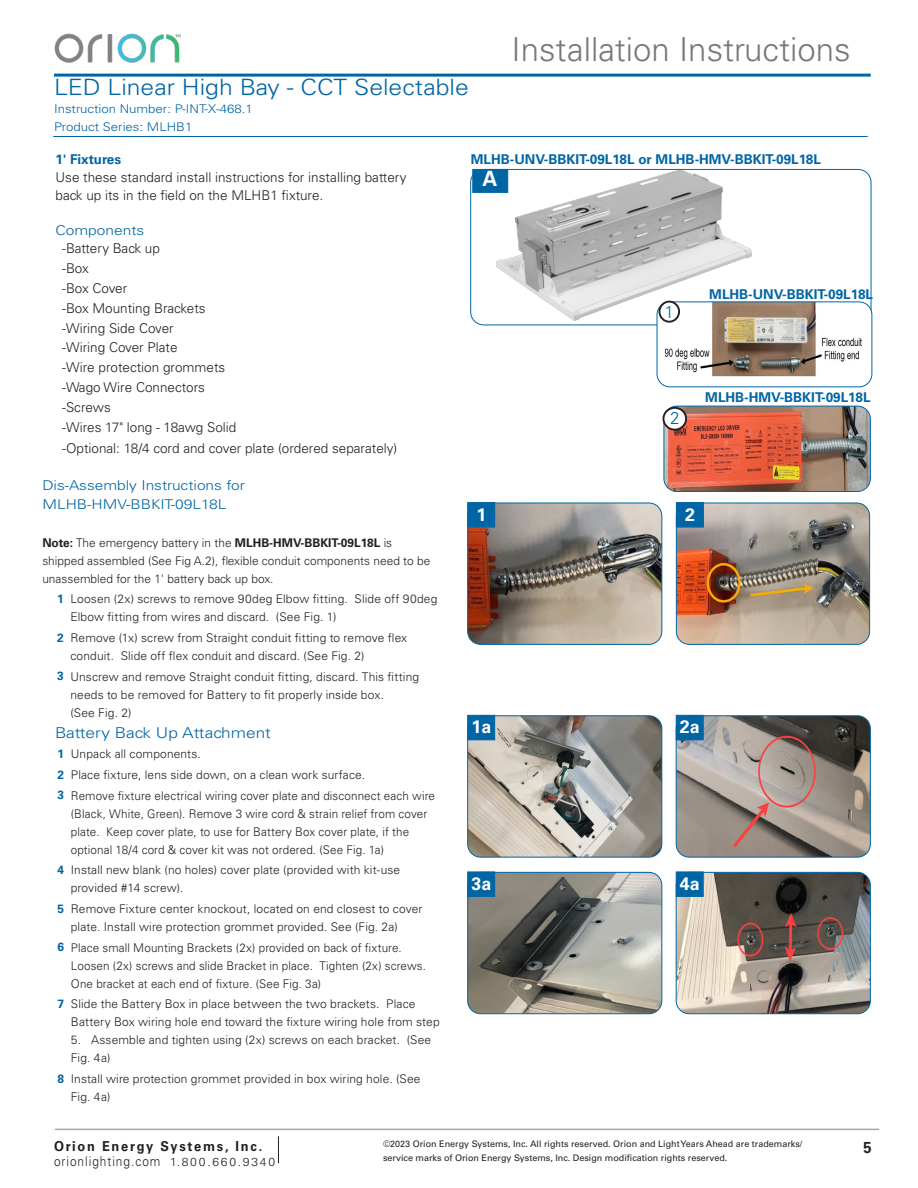
<style>
.page{position:relative;width:918px;height:1188px;background:#fff}
.page>*{position:absolute;margin:0;border:0;box-sizing:border-box;transform-origin:0 0}
.t1{font:300 33px "Univers LT Std";color:#76787b}
.t2{font:300 22.5px "Univers LT Std";color:#0065a4;scale:1.1 1}
.Photo_Numbers{font:700 21px "Univers LT Std";color:#fff}
.t3{font:700 18px "Univers LT Std";color:#fff}
.t4{font:300 17.1px "Univers LT Std";color:#0065a4}
.t5{font:700 15.9px "Univers LT Std";color:#231f20;scale:.94 1}
.subhead{font:300 15px "Univers LT Std";color:#0065a4;scale:1.15 1}
.t6{font:700 13.65px "Univers LT Std";letter-spacing:.14em;color:#231f20;scale:.94 1}
.subhead-2{font:300 13.5px/18px "Univers LT Std";color:#231f20}
.subhead-3{font:700 13.5px "Univers LT Std";color:#0065a4}
.subhead-4{font:300 13.5px/19.5px "Univers LT Std";color:#0065a4;scale:1.15 1}
.subhead-5{font:300 13.5px "Univers LT Std";letter-spacing:.08em;color:#231f20;scale:.88 1}
.subhead-6{font:300 13.5px "Univers LT Std";letter-spacing:-.02em;color:#231f20}
.t7{font:300 12px/18px "Univers LT Std";letter-spacing:.01em;color:#231f20}
.t8{font:300 12px/18px "Univers LT Std";color:#0065a4;scale:1.1 1}
.t9{font:700 12px "Univers LT Std";color:#0065a4}
.Textbook_Header_Even{font:9px/13.5px "Univers LT Std";color:#231f20}
.s1{font-weight:700;color:#0065a4}
.s2{font-weight:700}
.s3{font-size:11.55px}
</style>
<div class="page">
<svg style="left:278px;top:1136px;width:1px;height:27px"></svg>
<hr style="left:55px;top:1129px;width:824px;height:1px;background:#a8a9ad">
<hr style="left:54px;top:74px;width:817px;height:3px;background:#0065a4">
<img style="left:54px;top:33px;width:127px;height:30px">
<hr style="left:53px;top:136px;width:815px;height:1px;background:#0065a4">
<img style="left:471px;top:169px;width:303px;height:156px">
<div style="left:470px;top:169px;width:401px;height:156px;border:1px solid #0065a4;border-radius:13px"></div>
<img style="left:657px;top:302px;width:215px;height:85px">
<div style="left:657px;top:302px;width:215px;height:85px;border:1px solid #0065a4;border-radius:13px"></div>
<img style="left:664px;top:406px;width:206px;height:86px">
<div style="left:664px;top:406px;width:207px;height:86px;border:1px solid #0065a4;border-radius:13px"></div>
<div style="left:659px;top:302px;width:20px;height:20px;background:#fff;border-radius:50%"></div>
<div style="left:659px;top:301px;width:21px;height:22px;border:2px solid #231f20;border-radius:50%"></div>
<div style="left:663px;top:408px;width:23px;height:22px;background:#fff;border-radius:50%"></div>
<div style="left:663px;top:407px;width:24px;height:24px;border:2px solid #231f20;border-radius:50%"></div>
<img style="left:469px;top:503px;width:193px;height:141px">
<div style="left:467px;top:503px;width:195px;height:142px;border:1px solid #0065a4;border-radius:13px"></div>
<div style="left:467px;top:502px;width:28px;height:25px;background:#0065a4"></div>
<img style="left:676px;top:503px;width:194px;height:141px">
<div style="left:676px;top:503px;width:194px;height:142px;border:1px solid #0065a4;border-radius:13px"></div>
<div style="left:676px;top:502px;width:28px;height:25px;background:#0065a4;border:1px solid #0065a4"></div>
<img style="left:469px;top:716px;width:193px;height:140px">
<div style="left:467px;top:715px;width:195px;height:143px;border:1px solid #0065a4;border-radius:13px"></div>
<div style="left:467px;top:715px;width:28px;height:25px;background:#0065a4;border:1px solid #0065a4"></div>
<img style="left:676px;top:717px;width:193px;height:139px">
<div style="left:676px;top:715px;width:195px;height:143px;border:1px solid #0065a4;border-radius:13px"></div>
<div style="left:676px;top:715px;width:28px;height:25px;background:#0065a4;border:1px solid #0065a4"></div>
<img style="left:468px;top:872px;width:194px;height:142px">
<div style="left:467px;top:872px;width:195px;height:142px;border:1px solid #0065a4;border-radius:13px"></div>
<div style="left:467px;top:872px;width:28px;height:25px;background:#0065a4"></div>
<img style="left:676px;top:872px;width:194px;height:142px">
<div style="left:676px;top:872px;width:195px;height:142px;border:1px solid #0065a4;border-radius:13px"></div>
<div style="left:676px;top:872px;width:28px;height:25px;background:#0065a4;border:1px solid #0065a4"></div>
<p class="t2" style="left:54px;top:74px;width:379px">LED Linear High Bay - CCT Selectable</p>
<p class="t8" style="left:54px;top:100px;width:182px">Instruction Number: P-INT-X-468.1<br>Product Series: MLHB1</p>
<h1 class="t1" style="left:512px;top:29px;width:341px">Installation Instructions</h1>
<p class="subhead-2" style="left:56px;top:150px;width:353px"><span class="s1">1' Fixtures<br></span>Use these standard install instructions for installing battery back up its in the field on the MLHB1 fixture.</p>
<p class="subhead-4" style="left:56px;top:221px;width:79px">Components</p>
<p class="subhead-2" style="left:62px;top:239px;width:99px">-Battery Back up</p>
<p class="subhead-2" style="left:62px;top:259px;width:28px">-Box</p>
<p class="subhead-6" style="left:62px;top:280px;width:66px">-Box Cover</p>
<p class="subhead-2" style="left:62px;top:299px;width:145px">-Box Mounting Brackets</p>
<p class="subhead-2" style="left:62px;top:319px;width:113px">-Wiring Side Cover</p>
<p class="subhead-2" style="left:62px;top:339px;width:117px">-Wiring Cover Plate</p>
<p class="subhead-2" style="left:62px;top:359px;width:165px">-Wire protection grommets</p>
<p class="subhead-2" style="left:62px;top:378px;width:144px">-Wago Wire Connectors</p>
<p class="subhead-2" style="left:62px;top:398px;width:50px">-Screws</p>
<p class="subhead-2" style="left:62px;top:418px;width:176px">-Wires 17" long - 18awg Solid</p>
<p class="subhead-2" style="left:62px;top:439px;width:337px">-Optional: 18/4 cord and cover plate (ordered separately)</p>
<p class="subhead-4" style="left:42px;top:475px;width:178px">Dis-Assembly Instructions for<br>MLHB-HMV-BBKIT-09L18L</p>
<p class="t7" style="left:42px;top:533px;width:389px"><span class="s2">Note:</span> The emergency battery in the <span class="s2">MLHB-HMV-BBKIT-09L18L</span> is shipped assembled (See Fig A.2), flexible conduit components need to be unassembled for the 1' battery back up box.</p>
<p class="t9" style="left:57px;top:592px;width:8px">1</p>
<p class="t7" style="left:70px;top:590px;width:369px">Loosen (2x) screws to remove 90deg Elbow fitting. Slide off 90deg<br>Elbow fitting from wires and discard. (See Fig. 1)</p>
<p class="t9" style="left:57px;top:630px;width:8px">2</p>
<p class="t7" style="left:70px;top:629px;width:338px">Remove (1x) screw from Straight conduit fitting to remove flex conduit. Slide off flex conduit and discard. (See Fig. 2)</p>
<p class="t9" style="left:57px;top:669px;width:8px">3</p>
<p class="t7" style="left:70px;top:667px;width:350px">Unscrew and remove Straight conduit fitting, discard. This fitting needs to be removed for Battery to fit properly inside box.<br>(See Fig. 2)</p>
<p class="subhead" style="left:55px;top:723px;width:189px">Battery Back Up Attachment</p>
<p class="t9" style="left:57px;top:747px;width:8px">1</p>
<p class="t7" style="left:71px;top:745px;width:132px">Unpack all components.</p>
<p class="t9" style="left:57px;top:767px;width:8px">2</p>
<p class="t7" style="left:71px;top:766px;width:296px">Place fixture, lens side down, on a clean work surface.</p>
<p class="t9" style="left:57px;top:788px;width:8px">3</p>
<p class="t7" style="left:71px;top:786px;width:366px">Remove fixture electrical wiring cover plate and disconnect each wire (Black, White, Green). Remove 3 wire cord &amp; strain relief from cover plate. Keep cover plate, to use for Battery Box cover plate, if the optional 18/4 cord &amp; cover kit was not ordered. (See Fig. 1a)</p>
<p class="t9" style="left:57px;top:863px;width:8px">4</p>
<p class="t7" style="left:71px;top:861px;width:331px">Install new blank (no holes) cover plate (provided with kit-use provided #14 screw).</p>
<p class="t9" style="left:57px;top:901px;width:8px">5</p>
<p class="t7" style="left:71px;top:900px;width:353px">Remove Fixture center knockout, located on end closest to cover plate. Install wire protection grommet provided. See (Fig. 2a)</p>
<p class="t9" style="left:57px;top:940px;width:8px">6</p>
<p class="t7" style="left:71px;top:938px;width:357px">Place small Mounting Brackets (2x) provided on back of fixture.<br>Loosen (2x) screws and slide Bracket in place. Tighten (2x) screws.<br>One bracket at each end of fixture. (See Fig. 3a)</p>
<p class="t9" style="left:57px;top:997px;width:8px">7</p>
<p class="t7" style="left:71px;top:995px;width:370px">Slide the Battery Box in place between the two brackets. Place<br>Battery Box wiring hole end toward the fixture wiring hole from step</p>
<p class="t7" style="left:71px;top:1031px;width:362px">5. Assemble and tighten using (2x) screws on each bracket. (See<br>Fig. 4a)</p>
<p class="t9" style="left:57px;top:1072px;width:8px">8</p>
<p class="t7" style="left:71px;top:1070px;width:351px">Install wire protection grommet provided in box wiring hole. (See<br>Fig. 4a)</p>
<p class="subhead-3" style="left:471px;top:152px;width:352px">MLHB-UNV-BBKIT-09L18L or MLHB-HMV-BBKIT-09L18L</p>
<p class="Photo_Numbers" style="left:482px;top:167px;width:17px">A</p>
<p class="t4" style="left:665px;top:301px;width:11px">1</p>
<p class="subhead-3" style="left:709px;top:286px;width:165px">MLHB-UNV-BBKIT-09L18L</p>
<p class="t4" style="left:670px;top:408px;width:11px">2</p>
<p class="subhead-3" style="left:705px;top:389px;width:167px">MLHB-HMV-BBKIT-09L18L</p>
<p class="t3" style="left:476px;top:504px;width:11px">1</p>
<p class="t3" style="left:685px;top:504px;width:11px">2</p>
<p class="t3" style="left:471px;top:717px;width:21px">1a</p>
<p class="t3" style="left:680px;top:717px;width:21px">2a</p>
<p class="t3" style="left:471px;top:873px;width:21px">3a</p>
<p class="t3" style="left:680px;top:873px;width:21px">4a</p>
<p class="t6" style="left:54px;top:1138px;width:223px">Orion Energy Systems, Inc.</p>
<p class="subhead-5" style="left:54px;top:1153px;width:253px">orionlighting.com <span class="s3">1.800.660.9340</span></p>
<p class="Textbook_Header_Even" style="left:383px;top:1137px;width:421px">©2023 Orion Energy Systems, Inc. All rights reserved. Orion and Light Years Ahead are trademarks/ service marks of Orion Energy Systems, Inc. Design modification rights reserved.</p>
<h3 class="t5" style="left:863px;top:1138px;width:10px">5</h3>
</div>
